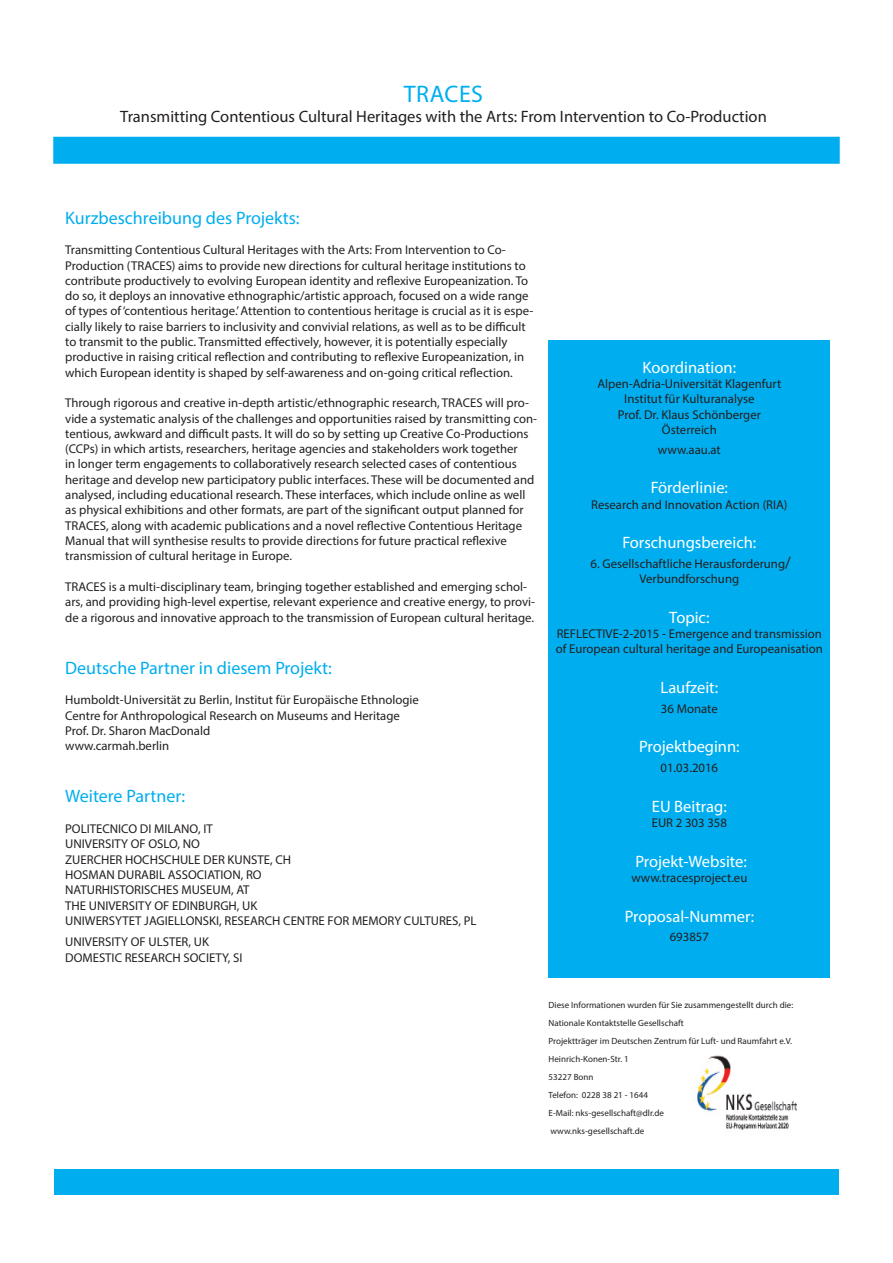
<style>
.page{position:relative;width:893px;height:1263px;background:#fff}
.page>*{position:absolute;margin:0;border:0;box-sizing:border-box;transform-origin:0 0}
.t1{font:24px "Myriad Pro";color:#00aeef}
.t2{font:18px "Myriad Pro";color:#00aeef}
.t3{font:16.5px "Myriad Pro";color:#fff}
.t4{font:16.5px "Myriad Pro";color:#231f20}
.t5{font:12.75px/15.3px "Myriad Pro";color:#231f20}
.t6{font:9px/18px "Myriad Pro";letter-spacing:.005em;color:#231f20}
.s1{font-size:16.5px}
</style>
<div class="page">
<div style="left:53px;top:137px;width:787px;height:27px;background:#00aeef;border:2px solid #00aeef"></div>
<div style="left:549px;top:340px;width:281px;height:638px;background:#00aeef"></div>
<img style="left:697px;top:1056px;width:100px;height:74px">
<div style="left:54px;top:1169px;width:785px;height:26px;background:#00aeef"></div>
<h1 class="t1" style="left:404px;top:79px;width:15px">traces</h1>
<p class="t4" style="left:120px;top:106px;width:648px">Transmitting Contentious Cultural Heritages with the Arts: From Intervention to Co-Production</p>
<h2 class="t2" style="left:65px;top:206px;width:236px">Kurzbeschreibung des Projekts:</h2>
<p class="t5" style="left:65px;top:242px;width:470px">Transmitting Contentious Cultural Heritages with the Arts: From Intervention to Co-Production (TRACES) aims to provide new directions for cultural heritage institutions to contribute productively to evolving European identity and reflexive Europeanization. To do so, it deploys an innovative ethnographic/artistic approach, focused on a wide range of types of ‘contentious heritage.’ Attention to contentious heritage is crucial as it is espe&shy;cially likely to raise barriers to inclusivity and convivial relations, as well as to be difficult to transmit to the public. Transmitted effectively, however, it is potentially especially productive in raising critical reflection and contributing to reflexive Europeanization, in which European identity is shaped by self-awareness and on-going critical reflection.</p>
<p class="t5" style="left:65px;top:395px;width:473px">Through rigorous and creative in-depth artistic/ethnographic research, TRACES will pro&shy;vide a systematic analysis of the challenges and opportunities raised by transmitting con&shy;tentious, awkward and difficult pasts. It will do so by setting up Creative Co-Productions (CCPs) in which artists, researchers, heritage agencies and stakeholders work together<br>in longer term engagements to collaboratively research selected cases of contentious heritage and develop new participatory public interfaces. These will be documented and analysed, including educational research. These interfaces, which include online as well as physical exhibitions and other formats, are part of the significant output planned for TRACES, along with academic publications and a novel reflective Contentious Heritage Manual that will synthesise results to provide directions for future practical reflexive transmission of cultural heritage in Europe.</p>
<p class="t5" style="left:65px;top:579px;width:471px">TRACES is a multi-disciplinary team, bringing together established and emerging schol&shy;ars, and providing high-level expertise, relevant experience and creative energy, to provi&shy;de a rigorous and innovative approach to the transmission of European cultural heritage.</p>
<h2 class="t2" style="left:65px;top:656px;width:268px">Deutsche Partner in diesem Projekt:</h2>
<p class="t5" style="left:65px;top:692px;width:355px">Humboldt-Universität zu Berlin, Institut für Europäische Ethnologie Centre for Anthropological Research on Museums and Heritage Prof. Dr. Sharon MacDonald<br>www.carmah.berlin</p>
<h2 class="t2" style="left:65px;top:785px;width:122px">Weitere Partner:</h2>
<p class="t5" style="left:65px;top:821px;width:413px">POLITECNICO DI MILANO, IT<br>UNIVERSITY OF OSLO, NO<br>ZUERCHER HOCHSCHULE DER KUNSTE, CH<br>HOSMAN DURABIL ASSOCIATION, RO<br>NATURHISTORISCHES MUSEUM, AT<br>THE UNIVERSITY OF EDINBURGH, UK<br>UNIWERSYTET JAGIELLONSKI, RESEARCH CENTRE FOR MEMORY CULTURES, PL</p>
<p class="t5" style="left:65px;top:934px;width:179px">UNIVERSITY OF ULSTER, UK<br>DOMESTIC RESEARCH SOCIETY, SI</p>
<p class="t3" style="left:643px;top:357px;width:95px">Koordination:</p>
<p class="t5" style="left:597px;top:376px;width:185px;text-align:center">Alpen-Adria-Universität Klagenfurt<br>Institut für Kulturanalyse<br>Prof. Dr. Klaus Schönberger<br>Österreich</p>
<p class="t5" style="left:658px;top:441px;width:64px">www.aau.at</p>
<p class="t3" style="left:651px;top:477px;width:79px">Förderlinie:</p>
<p class="t5" style="left:591px;top:496px;width:198px">Research and Innovation Action (RIA)</p>
<p class="t3" style="left:622px;top:532px;width:136px">Forschungsbereich:</p>
<p class="t5" style="left:591px;top:556px;width:202px;text-align:center">6. Gesellschaftliche Herausforderung<span class="s1">/<br></span>Verbundforschung</p>
<p class="t3" style="left:669px;top:607px;width:42px">Topic:</p>
<p class="t5" style="left:556px;top:626px;width:269px">REFLECTIVE-2-2015 - Emergence and transmission of European cultural heritage and Europeanisation</p>
<p class="t3" style="left:661px;top:677px;width:59px">Laufzeit:</p>
<p class="t5" style="left:661px;top:701px;width:58px">36 Monate</p>
<p class="t3" style="left:639px;top:737px;width:102px">Projektbeginn:</p>
<p class="t5" style="left:661px;top:760px;width:59px">01.03.2016</p>
<p class="t3" style="left:652px;top:796px;width:76px">EU Beitrag:</p>
<p class="t5" style="left:652px;top:815px;width:77px">EUR 2 303 358</p>
<p class="t3" style="left:635px;top:851px;width:113px">Projekt-Website:</p>
<p class="t5" style="left:631px;top:870px;width:118px">www.tracesproject.eu</p>
<p class="t3" style="left:625px;top:906px;width:131px">Proposal-Nummer:</p>
<p class="t5" style="left:670px;top:929px;width:41px">693857</p>
<p class="t6" style="left:549px;top:996px;width:246px">Diese Informationen wurden für Sie zusammengestellt durch die:<br>Nationale Kontaktstelle Gesellschaft<br>Projektträger im Deutschen Zentrum für Luft- und Raumfahrt e.V.<br>Heinrich-Konen-Str. 1<br>53227 Bonn<br>Telefon: 0228 38 21 - 1644<br>E-Mail: nks-gesellschaft@dlr.de<br>www.nks-gesellschaft.de</p>
</div>
